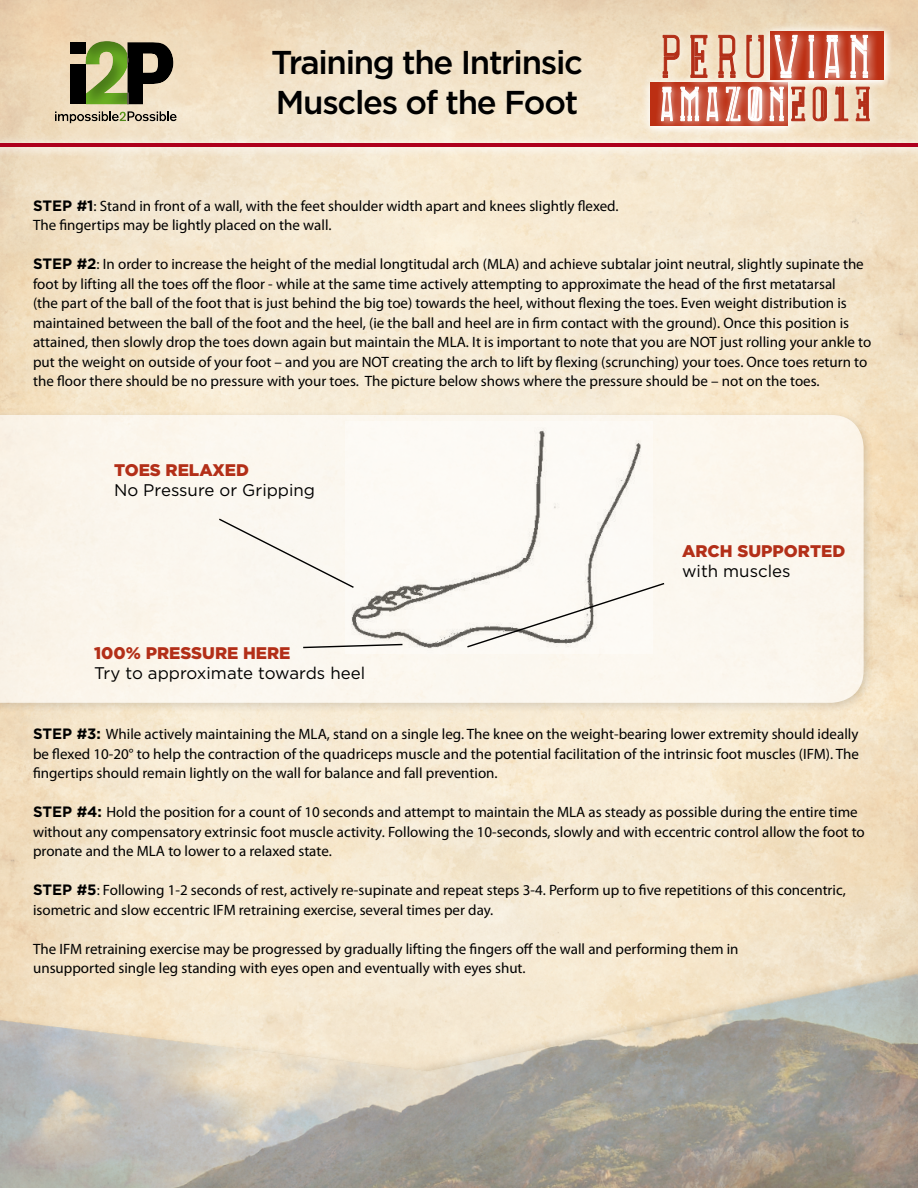
<style>
.page{position:relative;width:918px;height:1188px;background:#fff}
.page>*{position:absolute;margin:0;border:0;box-sizing:border-box;transform-origin:0 0}
.t1{font:500 33px/39.6px "Gotham";letter-spacing:-.04em;color:#000}
.t2{font:16.8px "Gotham";color:#000}
.t3{font:900 16.8px "Gotham";color:#b32f18}
.t4{font:15px/19.5px "Myriad Pro";color:#000}
.s1{font-family:"Gotham";font-weight:700}
</style>
<div class="page">
<img style="left:0;top:0;width:918px;height:1188px">
<div style="left:0;top:409px;width:875px;height:305px;background:#000;opacity:.2"></div>
<div style="left:0;top:415px;width:864px;height:288px;background:#fbf6ee"></div>
<img style="left:346px;top:422px;width:307px;height:232px">
<div style="left:217px;top:517px;width:138px;height:72px;background:#fbf7f0"></div>
<svg style="left:466px;top:582px;width:200px;height:67px"></svg>
<svg style="left:302px;top:643px;width:102px;height:6px"></svg>
<div style="left:29px;top:39px;width:173px;height:85px;background:#000;opacity:.3"></div>
<div style="left:0;top:133px;width:918px;height:24px;background:#fff;opacity:.75"></div>
<hr style="left:0;top:144px;width:918px;height:3px;background:#ae001d">
<div style="left:640px;top:73px;width:157px;height:63px;background:#fff;opacity:.75"></div>
<div style="left:650px;top:83px;width:137px;height:43px;background:#bc2f13"></div>
<div style="left:760px;top:21px;width:133px;height:69px;background:#fff;opacity:.75"></div>
<div style="left:770px;top:31px;width:113px;height:49px;background:#bc2f13"></div>
<svg style="left:794px;top:81px;width:86px;height:51px"></svg>
<svg style="left:794px;top:88px;width:75px;height:33px;background:#d89981"></svg>
<svg style="left:656px;top:88px;width:138px;height:44px"></svg>
<svg style="left:661px;top:88px;width:122px;height:33px;background:#e0a194"></svg>
<svg style="left:774px;top:29px;width:104px;height:59px"></svg>
<svg style="left:775px;top:35px;width:93px;height:43px"></svg>
<svg style="left:656px;top:29px;width:118px;height:59px;background:#e2b098"></svg>
<svg style="left:663px;top:35px;width:101px;height:43px;background:#dda78f"></svg>
<h1 class="t1" style="left:271px;top:42px;width:313px">Training the Intrinsic<br>Muscles of the Foot</h1>
<p class="t4" style="left:33px;top:196px;width:587px"><span class="s1">STEP #1</span>: Stand in front of a wall, with the feet shoulder width apart and knees slightly flexed.<br>The fingertips may be lightly placed on the wall.</p>
<p class="t4" style="left:33px;top:254px;width:840px"><span class="s1">STEP #2</span>: In order to increase the height of the medial longtitudal arch (MLA) and achieve subtalar joint neutral, slightly supinate the foot by lifting all the toes off the floor - while at the same time actively attempting to approximate the head of the first metatarsal<br>(the part of the ball of the foot that is just behind the big toe) towards the heel, without flexing the toes. Even weight distribution is maintained between the ball of the foot and the heel, (ie the ball and heel are in firm contact with the ground). Once this position is attained, then slowly drop the toes down again but maintain the MLA. It is important to note that you are NOT just rolling your ankle to put the weight on outside of your foot – and you are NOT creating the arch to lift by flexing (scrunching) your toes. Once toes return to the floor there should be no pressure with your toes. The picture below shows where the pressure should be – not on the toes.</p>
<p class="t3" style="left:114px;top:460px;width:136px">TOES RELAXED</p>
<p class="t2" style="left:114px;top:481px;width:203px">No Pressure or Gripping</p>
<p class="t3" style="left:94px;top:643px;width:198px">100% PRESSURE HERE</p>
<p class="t2" style="left:94px;top:664px;width:272px">Try to approximate towards heel</p>
<p class="t3" style="left:682px;top:541px;width:165px">ARCH SUPPORTED</p>
<p class="t2" style="left:682px;top:562px;width:110px">with muscles</p>
<p class="t4" style="left:33px;top:724px;width:827px;text-align:justify"><span class="s1">STEP #3:</span> While actively maintaining the MLA, stand on a single leg. The knee on the weight-bearing lower extremity should ideally be flexed 10-20° to help the contraction of the quadriceps muscle and the potential facilitation of the intrinsic foot muscles (IFM). The fingertips should remain lightly on the wall for balance and fall prevention.</p>
<p class="t4" style="left:33px;top:802px;width:833px"><span class="s1">STEP #4:</span> Hold the position for a count of 10 seconds and attempt to maintain the MLA as steady as possible during the entire time without any compensatory extrinsic foot muscle activity. Following the 10-seconds, slowly and with eccentric control allow the foot to pronate and the MLA to lower to a relaxed state.</p>
<p class="t4" style="left:33px;top:880px;width:814px"><span class="s1">STEP #5</span>: Following 1-2 seconds of rest, actively re-supinate and repeat steps 3-4. Perform up to five repetitions of this concentric, isometric and slow eccentric IFM retraining exercise, several times per day.</p>
<p class="t4" style="left:33px;top:939px;width:707px">The IFM retraining exercise may be progressed by gradually lifting the fingers off the wall and performing them in unsupported single leg standing with eyes open and eventually with eyes shut.</p>
</div>
